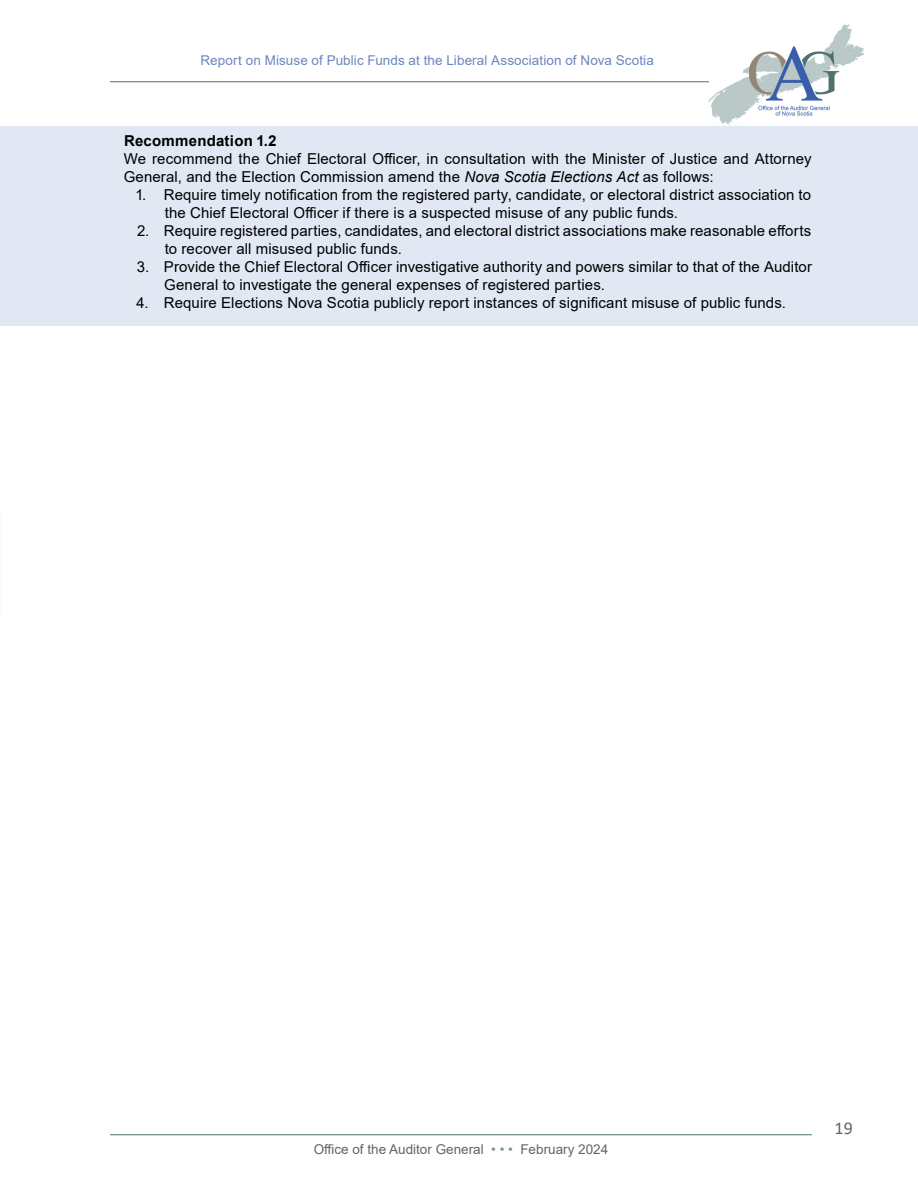
<style>
.page{position:relative;width:918px;height:1188px;background:#fff}
.page>*{position:absolute;margin:0;border:0;box-sizing:border-box;transform-origin:0 0}
.t1{font:18px "Calibri";color:#636466}
.t2{font:15px/18px "Arial";letter-spacing:.01em;color:#000}
.t3{font:700 15px "Arial";letter-spacing:.015em;color:#000}
.t4{font:13.5px "Arial";letter-spacing:.01em;color:#6b86c0}
.t5{font:13.5px "Arial";color:#636466}
.s1{font-style:italic}
.s2{color:#7b9592}
</style>
<div class="page">
<img style="left:709px;top:24px;width:155px;height:101px">
<hr style="left:110px;top:81px;width:599px;height:1px;background:#4f726e">
<hr style="left:110px;top:1134px;width:702px;height:1px;background:#4f726e">
<div style="left:0;top:126px;width:918px;height:200px;background:#e1e7f3"></div>
<p class="t4" style="left:201px;top:51px;width:455px">Report on Misuse of Public Funds at the Liberal Association of Nova Scotia</p>
<p class="t3" style="left:124px;top:130px;width:154px">Recommendation 1.2</p>
<p class="t2" style="left:124px;top:150px;width:689px">We recommend the Chief Electoral Officer, in consultation with the Minister of Justice and Attorney<br>General, and the Election Commission amend the <span class="s1">Nova Scotia Elections Act</span> as follows:</p>
<p class="t2" style="left:165px;top:186px;width:648px;text-indent:-28px">1. Require timely notification from the registered party, candidate, or electoral district association to the Chief Electoral Officer if there is a suspected misuse of any public funds.</p>
<p class="t2" style="left:165px;top:222px;width:648px;text-indent:-28px">2. Require registered parties, candidates, and electoral district associations make reasonable efforts to recover all misused public funds.</p>
<p class="t2" style="left:164px;top:258px;width:649px;text-indent:-27px">3. Provide the Chief Electoral Officer investigative authority and powers similar to that of the Auditor<br>General to investigate the general expenses of registered parties.</p>
<p class="t2" style="left:136px;top:294px;width:651px">4. Require Elections Nova Scotia publicly report instances of significant misuse of public funds.</p>
<p class="t5" style="left:314px;top:1140px;width:296px">Office of the Auditor General <span class="s2">• • •</span> February 2024</p>
<p class="t1" style="left:835px;top:1116px;width:20px">19</p>
</div>
